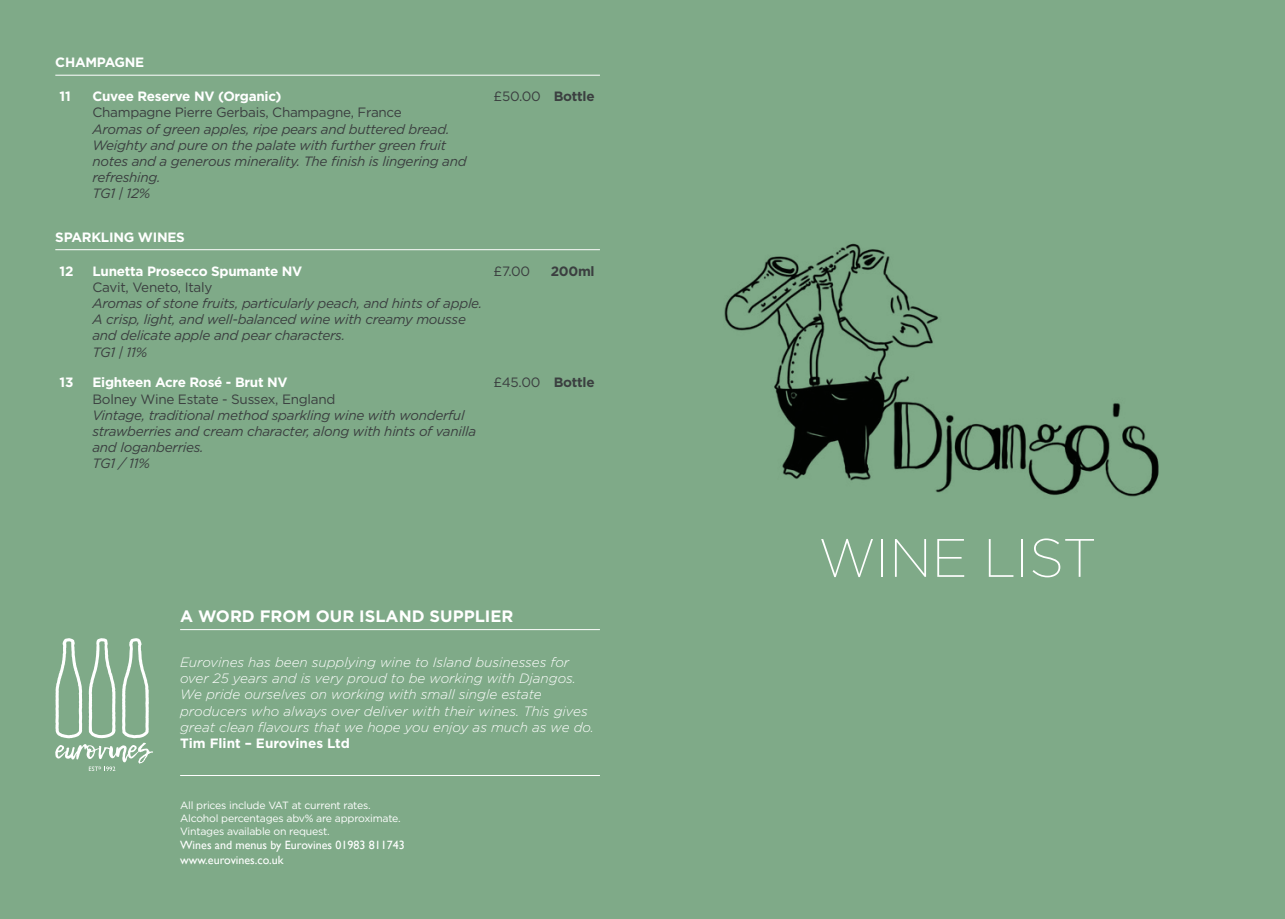
<style>
.page{position:relative;width:1285px;height:919px;background:#fff}
.page>*{position:absolute;margin:0;border:0;box-sizing:border-box;transform-origin:0 0}
.t1{font:200 54px "Gotham";color:#fff}
.t2{font:700 16.5px "Gotham";color:#fff}
.t3{font:italic 13.5px/16.2px "Gotham";letter-spacing:-.02em;color:#3b3f40}
.t4{font:italic 300 13.5px/16.2px "Gotham";color:#fff}
.t5{font:13.5px "Gotham";letter-spacing:-.02em;color:#3b3f40}
.t6{font:700 13.5px "Gotham";letter-spacing:-.02em;color:#fff}
.t7{font:700 13.5px "Gotham";color:#fff}
.t8{font:700 13.5px "Gotham";letter-spacing:-.02em;color:#3b3f40}
.t9{font:12px/14.4px "Gill Sans";color:#fff}
.t10{font:10.5px/12.8px "Gotham";letter-spacing:-.02em;color:#fff}
.s1{font-weight:700}
</style>
<div class="page">
<div style="left:0;top:0;width:642px;height:918px;background:#7faa88"></div>
<div style="left:642px;top:0;width:642px;height:918px;background:#7faa88"></div>
<hr style="left:180px;top:629px;width:420px;height:1px;background:#fff">
<hr style="left:180px;top:775px;width:420px;height:1px;background:#fff">
<svg style="left:55px;top:638px;width:98px;height:133px"></svg>
<img style="left:724px;top:243px;width:435px;height:254px">
<hr style="left:55px;top:75px;width:545px;height:1px;background:#fff">
<hr style="left:55px;top:249px;width:545px;height:1px;background:#fff">
<p class="t6" style="left:55px;top:54px;width:90px">CHAMPAGNE</p>
<p class="t6" style="left:60px;top:87px;width:13px">11</p>
<p class="t6" style="left:92px;top:87px;width:191px">Cuvee Reserve NV (Organic)</p>
<p class="t5" style="left:92px;top:104px;width:311px">Champagne Pierre Gerbais, Champagne, France</p>
<p class="t3" style="left:92px;top:120px;width:375px">Aromas of green apples, ripe pears and buttered bread.<br>Weighty and pure on the palate with further green fruit notes and a generous minerality. The finish is lingering and refreshing.<br>TG1 | 12%</p>
<p class="t6" style="left:55px;top:228px;width:131px">SPARKLING WINES</p>
<p class="t6" style="left:60px;top:262px;width:15px">12</p>
<p class="t6" style="left:92px;top:262px;width:211px">Lunetta Prosecco Spumante NV</p>
<p class="t5" style="left:92px;top:278px;width:121px">Cavit, Veneto, Italy</p>
<p class="t3" style="left:92px;top:295px;width:391px">Aromas of stone fruits, particularly peach, and hints of apple.<br>A crisp, light, and well-balanced wine with creamy mousse and delicate apple and pear characters.<br>TG1 | 11%</p>
<p class="t6" style="left:60px;top:373px;width:15px">13</p>
<p class="t6" style="left:92px;top:373px;width:197px">Eighteen Acre Rosé - Brut NV</p>
<p class="t5" style="left:92px;top:390px;width:244px">Bolney Wine Estate - Sussex, England</p>
<p class="t3" style="left:92px;top:406px;width:385px">Vintage, traditional method sparkling wine with wonderful strawberries and cream character, along with hints of vanilla and loganberries.<br>TG1 / 11%</p>
<p class="t5" style="left:493px;top:88px;width:103px">£50.00 <span class="s1">Bottle</span></p>
<p class="t5" style="left:493px;top:262px;width:38px">£7.00</p>
<p class="t8" style="left:550px;top:262px;width:45px">200ml</p>
<p class="t5" style="left:493px;top:374px;width:103px">£45.00 <span class="s1">Bottle</span></p>
<p class="t2" style="left:180px;top:605px;width:335px">A WORD FROM OUR ISLAND SUPPLIER</p>
<p class="t4" style="left:180px;top:653px;width:415px">Eurovines has been supplying wine to Island businesses for over 25 years and is very proud to be working with Djangos.<br>We pride ourselves on working with small single estate producers who always over deliver with their wines. This gives great clean flavours that we hope you enjoy as much as we do.</p>
<p class="t7" style="left:180px;top:734px;width:171px">Tim Flint – Eurovines Ltd</p>
<p class="t10" style="left:180px;top:799px;width:222px">All prices include VAT at current rates.<br>Alcohol percentages abv% are approximate.<br>Vintages available on request.</p>
<p class="t9" style="left:180px;top:837px;width:226px">Wines and menus by Eurovines 01983 811743 www.eurovines.co.uk</p>
<h1 class="t1" style="left:818px;top:524px;width:279px">WINE LIST</h1>
</div>
